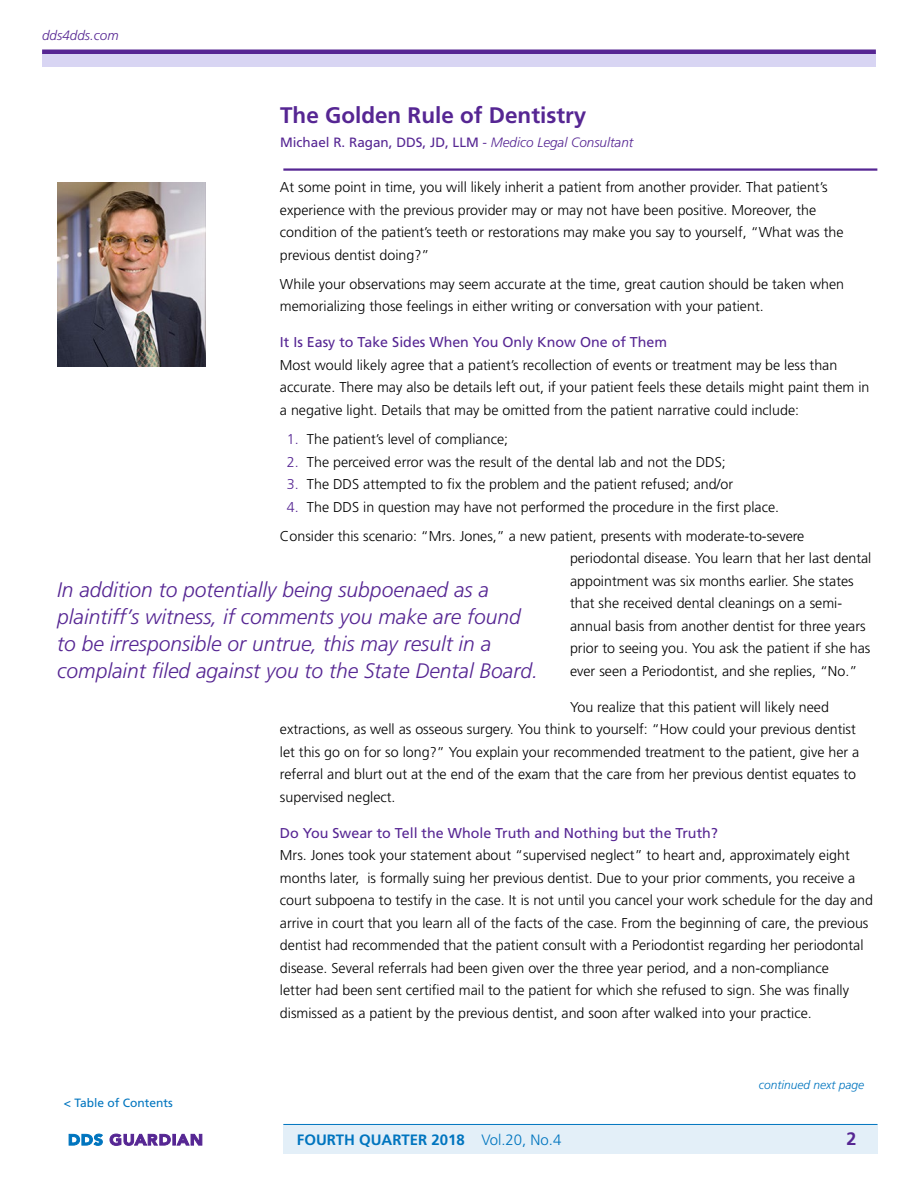
<style>
.page{position:relative;width:918px;height:1188px;background:#fff}
.page>*{position:absolute;margin:0;border:0;box-sizing:border-box;transform-origin:0 0}
.t1{font:700 22.5px "Frutiger LT Std";color:#562693}
.t2{font:italic 300 21px/27px "Frutiger LT Std";color:#562693}
.t3{font:700 18px "Frutiger LT Std";color:#562693}
.t4{font:700 15px "Frutiger LT Std";color:#0075bf}
.t5{font:300 14.25px/22.5px "Frutiger LT Std";color:#000}
.t6{font:14.25px "Frutiger LT Std";color:#562693}
.t7{font:13.5px "Frutiger LT Std";color:#562693}
.t8{font:italic 300 13.5px "Frutiger LT Std";color:#562693}
.t9{font:italic 300 12px "Frutiger LT Std";color:#0075bf}
.t10{font:12px "Frutiger LT Std";color:#0075bf}
.s1{font-weight:300;font-style:italic}
.s2{color:#562693}
.s3{font-weight:300}
</style>
<div class="page">
<div style="left:283px;top:1124px;width:595px;height:30px;background:#e3eff8"></div>
<hr style="left:283px;top:1124px;width:594px;height:1px;background:#0075bf">
<hr style="left:283px;top:168px;width:594px;height:3px;background:#562693">
<div style="left:42px;top:51px;width:834px;height:15px;background:#d8d5f3"></div>
<svg style="left:69px;top:1134px;width:34px;height:12px"></svg>
<svg style="left:110px;top:1134px;width:92px;height:12px"></svg>
<hr style="left:42px;top:50px;width:834px;height:4px;background:#562693">
<img style="left:57px;top:182px;width:149px;height:185px">
<p class="t8" style="left:42px;top:28px;width:78px">dds4dds.com</p>
<h1 class="t1" style="left:280px;top:102px;width:308px">The Golden Rule of Dentistry</h1>
<p class="t7" style="left:280px;top:135px;width:355px">Michael R. Ragan, DDS, JD, LLM <span class="s1">- Medico Legal Consultant</span></p>
<p class="t5" style="left:280px;top:176px;width:565px">At some point in time, you will likely inherit a patient from another provider. That patient’s experience with the previous provider may or may not have been positive. Moreover, the condition of the patient’s teeth or restorations may make you say to yourself, “What was the previous dentist doing?”</p>
<p class="t5" style="left:280px;top:273px;width:566px">While your observations may seem accurate at the time, great caution should be taken when memorializing those feelings in either writing or conversation with your patient.</p>
<p class="t6" style="left:280px;top:334px;width:389px">It Is Easy to Take Sides When You Only Know One of Them</p>
<p class="t5" style="left:280px;top:354px;width:591px">Most would likely agree that a patient’s recollection of events or treatment may be less than accurate. There may also be details left out, if your patient feels these details might paint them in a negative light. Details that may be omitted from the patient narrative could include:</p>
<p class="t5" style="left:287px;top:428px;width:223px"><span class="s2">1.</span> The patient’s level of compliance;</p>
<p class="t5" style="left:287px;top:451px;width:441px"><span class="s2">2.</span> The perceived error was the result of the dental lab and not the DDS;</p>
<p class="t5" style="left:287px;top:473px;width:448px"><span class="s2">3.</span> The DDS attempted to fix the problem and the patient refused; and/or</p>
<p class="t5" style="left:280px;top:492px;width:526px;line-height:29.2px;text-indent:7px"><span class="s2">4.</span> The DDS in question may have not performed the procedure in the first place.<br>Consider this scenario: “Mrs. Jones,” a new patient, presents with moderate-to-severe</p>
<p class="t5" style="left:570px;top:547px;width:303px">periodontal disease. You learn that her last dental appointment was six months earlier. She states that she received dental cleanings on a semi&shy;annual basis from another dentist for three years prior to seeing you. You ask the patient if she has ever seen a Periodontist, and she replies, “No.”</p>
<p class="t5" style="left:280px;top:696px;width:581px;text-indent:290px">You realize that this patient will likely need extractions, as well as osseous surgery. You think to yourself: “How could your previous dentist let this go on for so long?” You explain your recommended treatment to the patient, give her a referral and blurt out at the end of the exam that the care from her previous dentist equates to supervised neglect.</p>
<p class="t6" style="left:280px;top:824px;width:440px">Do You Swear to Tell the Whole Truth and Nothing but the Truth?</p>
<p class="t5" style="left:280px;top:844px;width:595px">Mrs. Jones took your statement about “supervised neglect” to heart and, approximately eight months later, is formally suing her previous dentist. Due to your prior comments, you receive a court subpoena to testify in the case. It is not until you cancel your work schedule for the day and arrive in court that you learn all of the facts of the case. From the beginning of care, the previous dentist had recommended that the patient consult with a Periodontist regarding her periodontal disease. Several referrals had been given over the three year period, and a non-compliance<br>letter had been sent certified mail to the patient for which she refused to sign. She was finally dismissed as a patient by the previous dentist, and soon after walked into your practice.</p>
<h2 class="t2" style="left:57px;top:576px;width:482px">In addition to potentially being subpoenaed as a plaintiff’s witness, if comments you make are found to be irresponsible or untrue, this may result in a complaint filed against you to the State Dental Board.</h2>
<p class="t10" style="left:64px;top:1096px;width:111px">&lt; Table of Contents</p>
<p class="t9" style="left:759px;top:1078px;width:107px">continued next page</p>
<p class="t4" style="left:297px;top:1131px;width:266px">FOURTH QUARTER 2018 <span class="s3">Vol.20, No.4</span></p>
<p class="t3" style="left:847px;top:1128px;width:12px">2</p>
</div>
